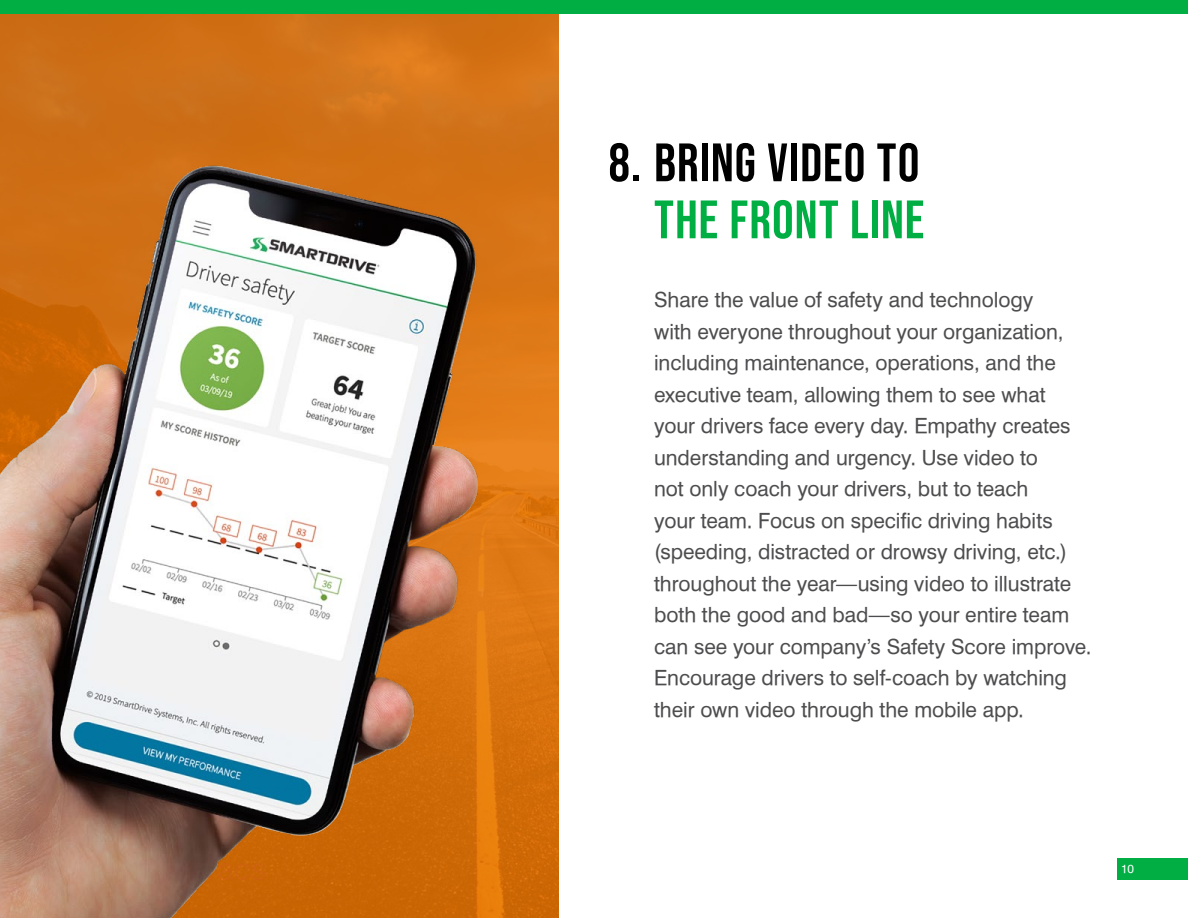
<style>
.page{position:relative;width:1188px;height:918px;background:#fff}
.page>*{position:absolute;margin:0;border:0;box-sizing:border-box;transform-origin:0 0}
.t1{font:54px "Bebas Neue";letter-spacing:.02em;color:#000}
.t2{font:54px "Bebas Neue";letter-spacing:.015em;color:#00ae44}
.t3{font:21px/31.5px "Halvett";letter-spacing:-.005em;color:#4d4d4f}
.t4{font:12px "Halvett";color:#fff}
</style>
<div class="page">
<div style="left:1118px;top:858px;width:70px;height:22px;background:#00ae44"></div>
<div style="left:0;top:0;width:559px;height:918px;background:linear-gradient(to right,#ca6d17,#d87619)"></div>
<img style="left:0;top:118px;width:559px;height:800px">
<div style="left:0;top:0;width:1188px;height:13px;background:#00ae44"></div>
<h1 class="t1" style="left:608px;top:132px;width:312px">8. BRING VIDEO TO</h1>
<h1 class="t2" style="left:654px;top:189px;width:272px">THE FRONT LINE</h1>
<p class="t3" style="left:654px;top:284px;width:439px">Share the value of safety and technology<br>with everyone throughout your organization, including maintenance, operations, and the executive team, allowing them to see what your drivers face every day. Empathy creates understanding and urgency. Use video to<br>not only coach your drivers, but to teach<br>your team. Focus on specific driving habits (speeding, distracted or drowsy driving, etc.) throughout the year—using video to illustrate both the good and bad—so your entire team can see your company’s Safety Score improve.<br>Encourage drivers to self-coach by watching their own video through the mobile app.</p>
<p class="t4" style="left:1121px;top:862px;width:14px">10</p>
</div>
